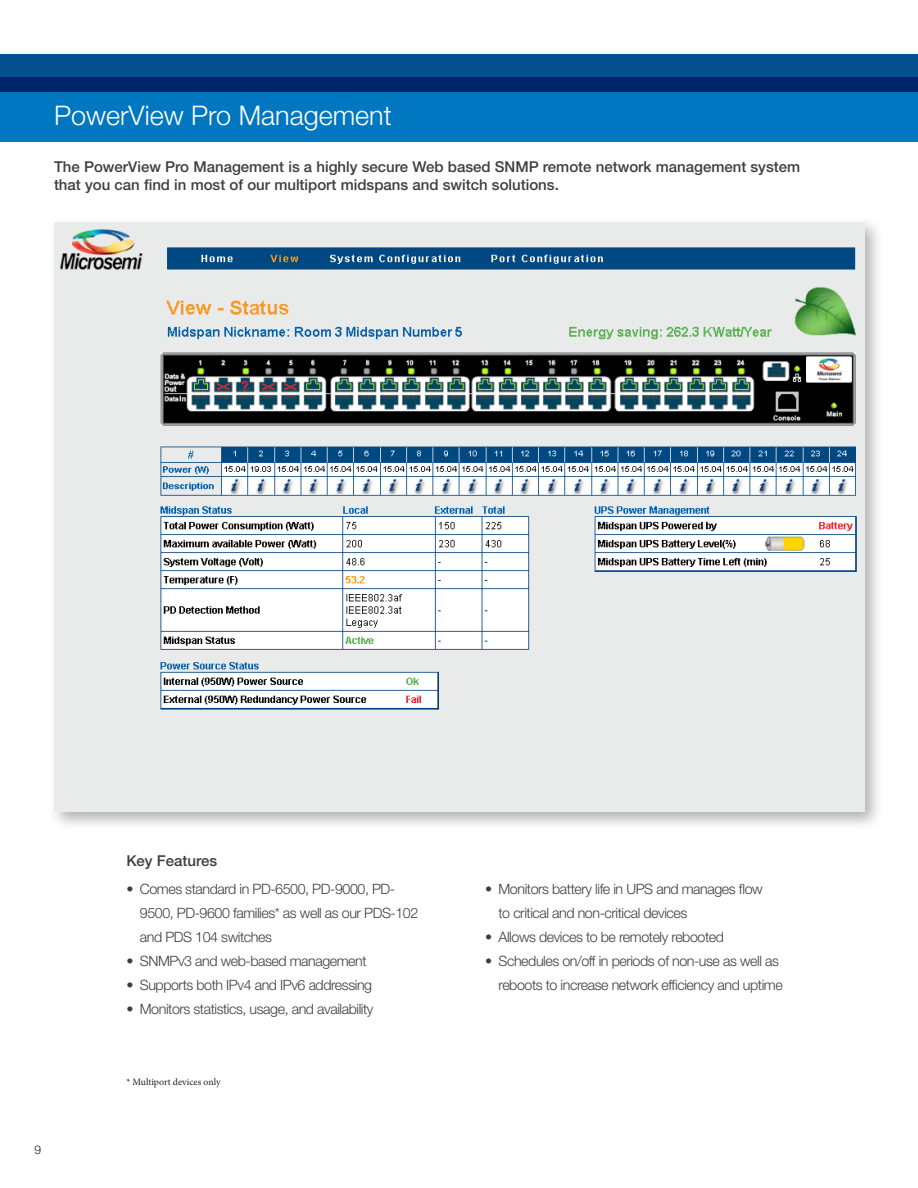
<style>
.page{position:relative;width:918px;height:1188px;background:#fff}
.page>*{position:absolute;margin:0;border:0;box-sizing:border-box;transform-origin:0 0}
.t1{font:300 27px "Helvetica Neue LT Std";color:#fff}
.t2{font:500 15px/18px "Helvetica Neue LT Std";color:#3e3e3f}
.t3{font:300 14.25px/24px "Helvetica Neue LT Std";letter-spacing:-.03em;color:#3e3e3f}
.t4{font:300 12px "Helvetica Neue LT Std";color:#231f20}
.t5{font:9.75px "Minion Pro";color:#231f20}
</style>
<div class="page">
<div style="left:0;top:77px;width:918px;height:65px;background:#0077c0"></div>
<svg style="left:0;top:54px;width:918px;height:38px;background:#023f7f"></svg>
<div style="left:48px;top:217px;width:836px;height:614px;background:#231f20;opacity:.35"></div>
<img style="left:54px;top:222px;width:810px;height:590px">
<p class="t1" style="left:54px;top:99px;width:339px">PowerView Pro Management</p>
<p class="t2" style="left:54px;top:158px;width:748px">The PowerView Pro Management is a highly secure Web based SNMP remote network management system that you can find in most of our multiport midspans and switch solutions.</p>
<p class="t4" style="left:35px;top:1143px;width:8px">9</p>
<p class="t2" style="left:126px;top:851px;width:92px">Key Features</p>
<p class="t3" style="left:140px;top:877px;width:280px;text-indent:-14px">• Comes standard in PD-6500, PD-9000, PD-<br>9500, PD-9600 families* as well as our PDS-102 and PDS 104 switches</p>
<p class="t3" style="left:126px;top:949px;width:242px">• SNMPv3 and web-based management</p>
<p class="t3" style="left:126px;top:973px;width:247px">• Supports both IPv4 and IPv6 addressing</p>
<p class="t3" style="left:126px;top:997px;width:249px">• Monitors statistics, usage, and availability</p>
<p class="t5" style="left:126px;top:1075px;width:96px">* Multiport devices only</p>
<p class="t3" style="left:499px;top:877px;width:266px;text-indent:-14px">• Monitors battery life in UPS and manages flow to critical and non-critical devices</p>
<p class="t3" style="left:485px;top:925px;width:240px">• Allows devices to be remotely rebooted</p>
<p class="t3" style="left:485px;top:949px;width:299px;text-align:right">• Schedules on/off in periods of non-use as well as reboots to increase network efficiency and uptime</p>
</div>
